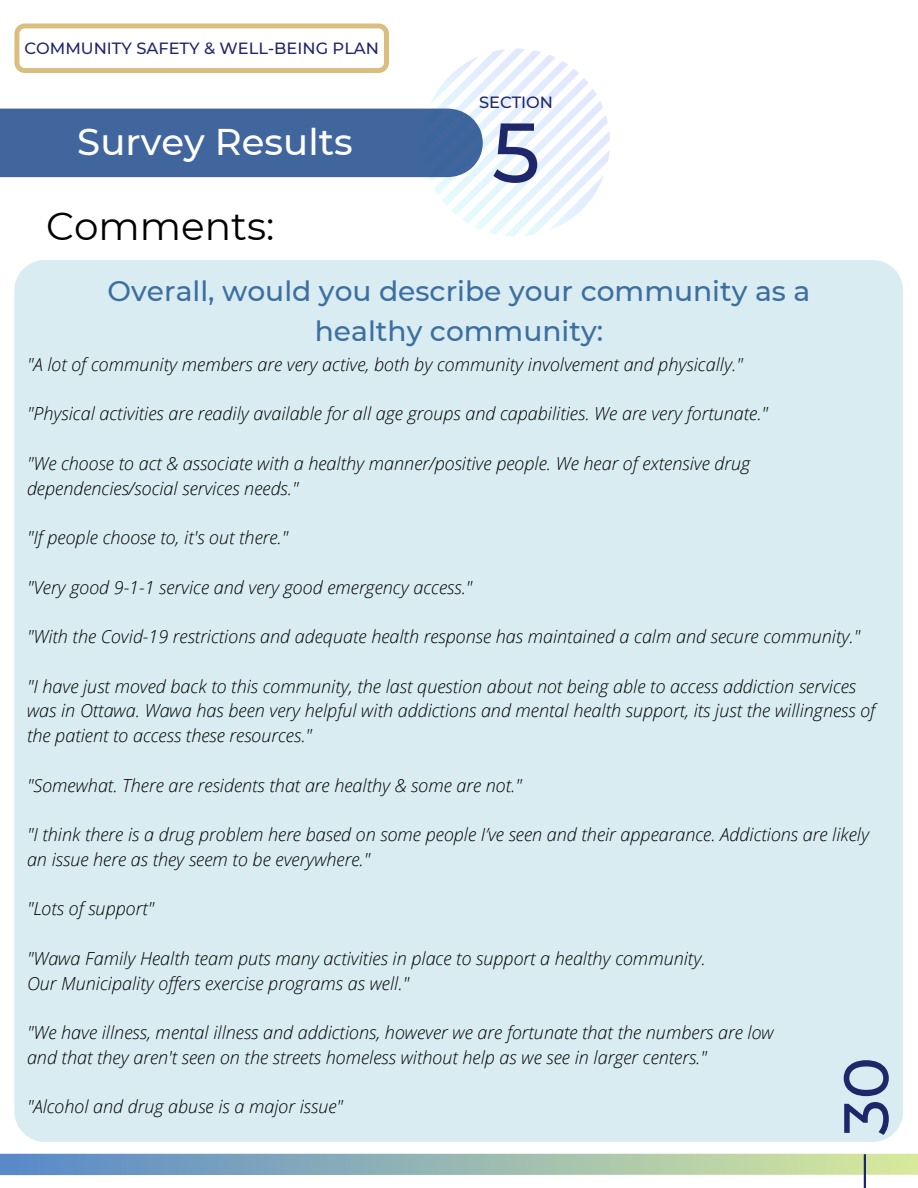
<style>
.page{position:relative;width:918px;height:1188px;background:#fff}
.page>*{position:absolute;margin:0;border:0;box-sizing:border-box;transform-origin:0 0}
.t1{font:500 84px "Montserrat";color:#1f276b}
.t2{font:500 63px "Montserrat";color:#1f276b}
.t3{font:39px "Montserrat";color:#000}
.t4{font:500 37.2px "Montserrat";color:#fff}
.t5{font:500 28.2px/39.3px "Montserrat";color:#285391;text-align:center}
.t6{font:italic 300 18px/24.8px "Open Sans";color:#000}
.t7{font:500 16.2px "Montserrat";color:#1f276b}
</style>
<div class="page">
<div style="left:14px;top:260px;width:889px;height:882px;background:#d9ecf1;border-radius:30px"></div>
<svg style="left:0;top:23px;width:610px;height:213px"></svg>
<svg style="left:0;top:1154px;width:918px;height:21px;background:#97b8b3"></svg>
<hr style="left:864px;top:1154px;width:2px;height:34px;background:#1f276b">
<p class="t7" style="left:24px;top:38px;width:356px">COMMUNITY SAFETY &amp; WELL-BEING PLAN</p>
<p class="t7" style="left:479px;top:92px;width:76px">SECTION</p>
<h3 class="t4" style="left:77px;top:119px;width:277px">Survey Results</h3>
<h1 class="t1" style="left:492px;top:101px;width:50px">5</h1>
<h3 class="t3" style="left:46px;top:202px;width:230px">Comments:</h3>
<h3 class="t5" style="left:108px;top:272px;width:704px">Overall, would you describe your community as a healthy community:</h3>
<p class="t6" style="left:27px;top:351px;width:717px">"A lot of community members are very active, both by community involvement and physically."</p>
<p class="t6" style="left:27px;top:401px;width:742px">"Physical activities are readily available for all age groups and capabilities. We are very fortunate."</p>
<p class="t6" style="left:27px;top:450px;width:725px">"We choose to act &amp; associate with a healthy manner/positive people. We hear of extensive drug dependencies/social services needs."</p>
<p class="t6" style="left:27px;top:525px;width:263px">"If people choose to, it's out there."</p>
<p class="t6" style="left:27px;top:574px;width:447px">"Very good 9-1-1 service and very good emergency access."</p>
<p class="t6" style="left:27px;top:624px;width:835px">"With the Covid-19 restrictions and adequate health response has maintained a calm and secure community."</p>
<p class="t6" style="left:27px;top:673px;width:850px">"I have just moved back to this community, the last question about not being able to access addiction services was in Ottawa. Wawa has been very helpful with addictions and mental health support, its just the willingness of the patient to access these resources."</p>
<p class="t6" style="left:27px;top:772px;width:496px">"Somewhat. There are residents that are healthy &amp; some are not."</p>
<p class="t6" style="left:27px;top:822px;width:844px">"I think there is a drug problem here based on some people I’ve seen and their appearance. Addictions are likely an issue here as they seem to be everywhere."</p>
<p class="t6" style="left:27px;top:896px;width:129px">"Lots of support"</p>
<p class="t6" style="left:27px;top:945px;width:680px">"Wawa Family Health team puts many activities in place to support a healthy community.<br>Our Municipality offers exercise programs as well."</p>
<p class="t6" style="left:27px;top:1020px;width:748px">"We have illness, mental illness and addictions, however we are fortunate that the numbers are low and that they aren't seen on the streets homeless without help as we see in larger centers."</p>
<p class="t6" style="left:27px;top:1094px;width:317px">"Alcohol and drug abuse is a major issue"</p>
<h2 class="t2" style="left:827px;top:1135px;width:80px;rotate:-90deg">30</h2>
</div>
